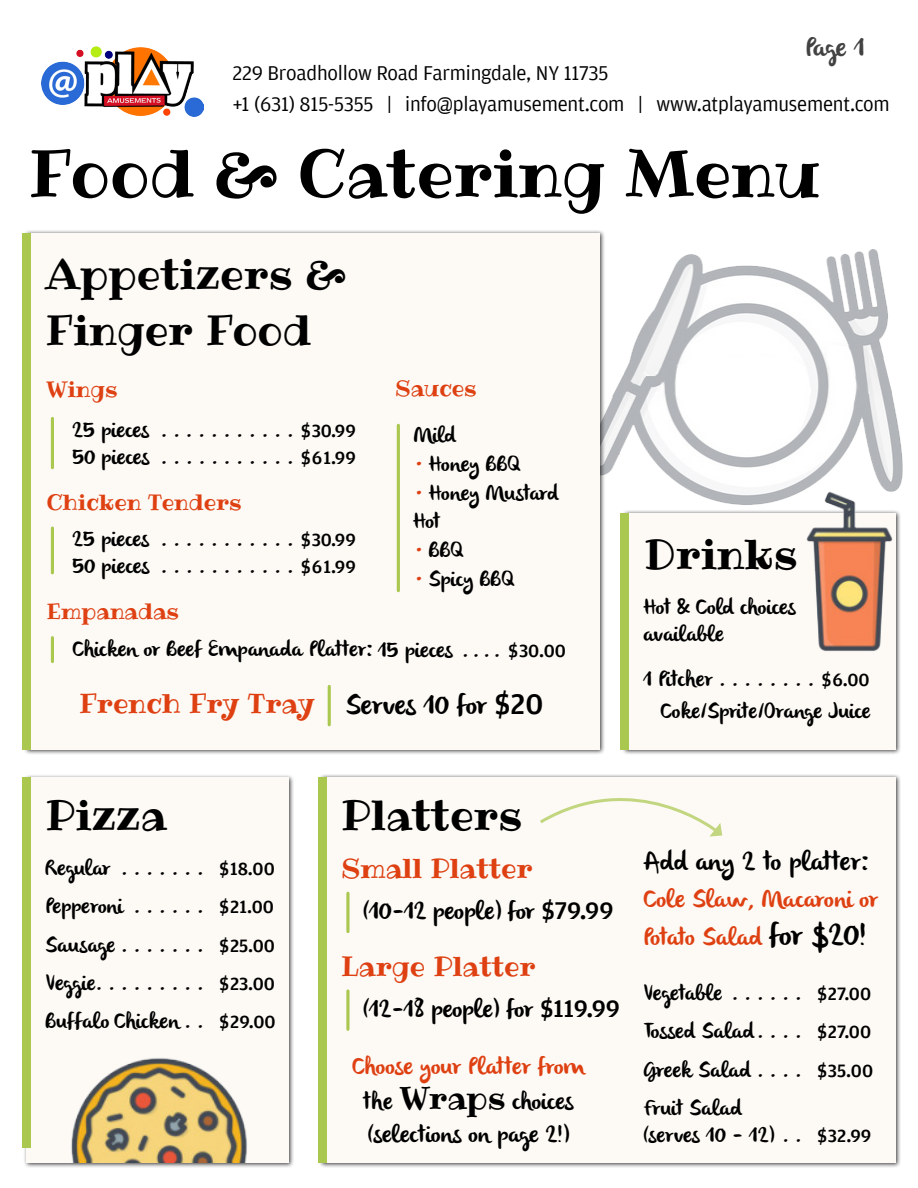
<style>
.page{position:relative;width:918px;height:1188px;background:#fff}
.page>*{position:absolute;margin:0;border:0;box-sizing:border-box;transform-origin:0 0}
.t1{font:66px "Ribeye";color:#000}
.t2{font:42px/55.7px "Ribeye";color:#000}
.t3{font:28.35px "olivier";color:#000}
.t4{font:27.3px "Ribeye";color:#de4012}
.t5{font:27px "olivier";letter-spacing:.005em;color:#000}
.t6{font:27px "olivier";color:#424243}
.t7{font:25.5px "olivier";color:#000}
.t8{font:25.05px/37.5px "olivier";letter-spacing:.005em;color:#de4012}
.t9{font:24.3px "olivier";letter-spacing:.005em;color:#000}
.t10{font:24.3px "olivier";letter-spacing:.005em;color:#de4012}
.t11{font:22.05px/28.8px "olivier";letter-spacing:.005em;color:#000}
.t12{font:22.05px "Ribeye";color:#de4012}
.t13{font:21px "olivier";color:#000}
.t14{font:21px "Amplitude";letter-spacing:-.01em;color:#000}
.s1{font-size:22.05px}
.s2{font-family:"Amplitude";font-weight:500;font-size:18.9px}
.s3{color:#de4012}
.s4{font-size:21px}
.s5{font-family:"Amplitude";font-weight:500;font-size:30.45px}
.s6{font-family:"Amplitude";font-weight:500}
.s7{font-family:"Ribeye";font-size:31.35px}
.s8{font-size:31.5px;color:#000}
</style>
<div class="page">
<img style="left:605px;top:249px;width:298px;height:256px">
<div style="left:23px;top:774px;width:271px;height:394px;background:#000;opacity:.75"></div>
<div style="left:27px;top:777px;width:262px;height:385px;background:#fdfaf5"></div>
<img style="left:71px;top:1058px;width:176px;height:104px">
<div style="left:22px;top:777px;width:9px;height:371px;background:#aac74f"></div>
<div style="left:319px;top:774px;width:582px;height:394px;background:#000;opacity:.75"></div>
<div style="left:322px;top:777px;width:574px;height:385px;background:#fdfaf5"></div>
<div style="left:318px;top:777px;width:8px;height:385px;background:#aac74f"></div>
<svg style="left:346px;top:893px;width:4px;height:39px"></svg>
<svg style="left:346px;top:991px;width:4px;height:38px"></svg>
<svg style="left:537px;top:774px;width:185px;height:63px"></svg>
<div style="left:23px;top:229px;width:582px;height:526px;background:#000;opacity:.75"></div>
<div style="left:27px;top:233px;width:573px;height:517px;background:#fdfaf5"></div>
<div style="left:22px;top:233px;width:9px;height:517px;background:#aac74f"></div>
<hr style="left:397px;top:425px;width:3px;height:166px;background:#aac74f">
<hr style="left:51px;top:638px;width:3px;height:24px;background:#aac74f">
<hr style="left:51px;top:418px;width:3px;height:50px;background:#aac74f">
<hr style="left:51px;top:528px;width:3px;height:45px;background:#aac74f">
<hr style="left:328px;top:686px;width:3px;height:39px;background:#aac74f">
<div style="left:621px;top:509px;width:280px;height:246px;background:#000;opacity:.75"></div>
<div style="left:624px;top:513px;width:272px;height:237px;background:#fdfaf5"></div>
<div style="left:620px;top:513px;width:9px;height:237px;background:#aac74f"></div>
<img style="left:807px;top:491px;width:86px;height:160px">
<img style="left:42px;top:47px;width:162px;height:70px">
<p class="t6" style="left:806px;top:31px;width:61px">Page 1</p>
<p class="t14" style="left:232px;top:61px;width:377px">229 Broadhollow Road Farmingdale, NY 11735</p>
<p class="t14" style="left:232px;top:93px;width:659px">+1 (631) 815-5355 | info@playamusement.com | www.atplayamusement.com</p>
<p class="t1" style="left:28px;top:128px;width:793px">Food &amp; Catering Menu</p>
<p class="t2" style="left:46px;top:246px;width:302px">Appetizers &amp;<br>Finger Food</p>
<p class="t12" style="left:47px;top:374px;width:73px">Wings</p>
<p class="t13" style="left:72px;top:418px;width:285px"><span class="s1">25 pieces</span> ...........<span class="s2">$30.99</span></p>
<p class="t13" style="left:72px;top:445px;width:285px"><span class="s1">50 pieces</span> ...........<span class="s2">$61.99</span></p>
<p class="t12" style="left:47px;top:487px;width:197px">Chicken Tenders</p>
<p class="t13" style="left:72px;top:527px;width:285px"><span class="s1">25 pieces</span> ...........<span class="s2">$30.99</span></p>
<p class="t13" style="left:72px;top:554px;width:285px"><span class="s1">50 pieces</span> ...........<span class="s2">$61.99</span></p>
<p class="t12" style="left:395px;top:373px;width:83px">Sauces</p>
<p class="t11" style="left:414px;top:422px;width:43px">Mild</p>
<p class="t11" style="left:413px;top:451px;width:109px"><span class="s3">•</span> Honey BBQ</p>
<p class="t11" style="left:413px;top:480px;width:147px"><span class="s3">•</span> Honey Mustard<br>Hot</p>
<p class="t11" style="left:413px;top:537px;width:52px"><span class="s3">•</span> BBQ</p>
<p class="t11" style="left:413px;top:566px;width:102px"><span class="s3">•</span> Spicy BBQ</p>
<p class="t12" style="left:47px;top:596px;width:134px">Empanadas</p>
<p class="t11" style="left:72px;top:636px;width:495px">Chicken or Beef Empanada Platter: 15 pieces <span class="s4">. . . .</span> <span class="s2">$30.00</span></p>
<p class="t4" style="left:79px;top:685px;width:237px">French Fry Tray</p>
<p class="t3" style="left:346px;top:688px;width:199px">Serves 10 for <span class="s5">$20</span></p>
<p class="t2" style="left:644px;top:527px;width:155px">Drinks</p>
<p class="t11" style="left:643px;top:594px;width:154px">Hot &amp; Cold choices</p>
<p class="t11" style="left:643px;top:621px;width:82px">available</p>
<p class="t11" style="left:643px;top:666px;width:228px">1 Pitcher <span class="s4">. . . . . . . .</span> <span class="s2">$6.00</span></p>
<p class="t11" style="left:661px;top:699px;width:212px">Coke/Sprite/Orange Juice</p>
<p class="t2" style="left:46px;top:787px;width:122px">Pizza</p>
<p class="t2" style="left:341px;top:787px;width:183px">Platters</p>
<p class="t11" style="left:46px;top:855px;width:231px">Regular <span class="s4">. . . . . . .</span> <span class="s2">$18.00</span></p>
<p class="t11" style="left:46px;top:893px;width:230px">Pepperoni <span class="s4">. . . . . .</span> <span class="s2">$21.00</span></p>
<p class="t11" style="left:46px;top:932px;width:231px">Sausage <span class="s4">. . . . . . .</span> <span class="s2">$25.00</span></p>
<p class="t13" style="left:46px;top:971px;width:231px"><span class="s1">Veggie</span>. . . . . . . . . <span class="s2">$23.00</span></p>
<p class="t11" style="left:46px;top:1009px;width:232px">Buffalo Chicken <span class="s4">. .</span> <span class="s2">$29.00</span></p>
<p class="t4" style="left:341px;top:849px;width:193px">Small Platter</p>
<p class="t7" style="left:363px;top:896px;width:252px">(10-12 people) for <span class="s6">$79.99</span></p>
<p class="t4" style="left:341px;top:948px;width:196px">Large Platter</p>
<p class="t7" style="left:363px;top:994px;width:259px">(12-18 people) for <span class="s6">$119.99</span></p>
<p class="t10" style="left:352px;top:1052px;width:234px">Choose your Platter from</p>
<p class="t9" style="left:363px;top:1087px;width:212px">the <span class="s7">Wraps</span> choices</p>
<p class="t9" style="left:368px;top:1120px;width:203px">(selections on page 2!)</p>
<p class="t5" style="left:643px;top:845px;width:228px">Add any 2 to platter:</p>
<p class="t8" style="left:643px;top:882px;width:236px">Cole Slaw, Macaroni or<br>Potato Salad <span class="s8">for $20!</span></p>
<p class="t11" style="left:643px;top:980px;width:229px">Vegetable <span class="s4">. . . . . .</span> <span class="s2">$27.00</span></p>
<p class="t11" style="left:643px;top:1019px;width:229px">Tossed Salad <span class="s4">. . . .</span> <span class="s2">$27.00</span></p>
<p class="t11" style="left:643px;top:1057px;width:231px">Greek Salad <span class="s4">. . . .</span> <span class="s2">$35.00</span></p>
<p class="t11" style="left:643px;top:1095px;width:100px">Fruit Salad</p>
<p class="t11" style="left:643px;top:1122px;width:230px">(serves 10 - 12) <span class="s4">. .</span> <span class="s2">$32.99</span></p>
</div>
